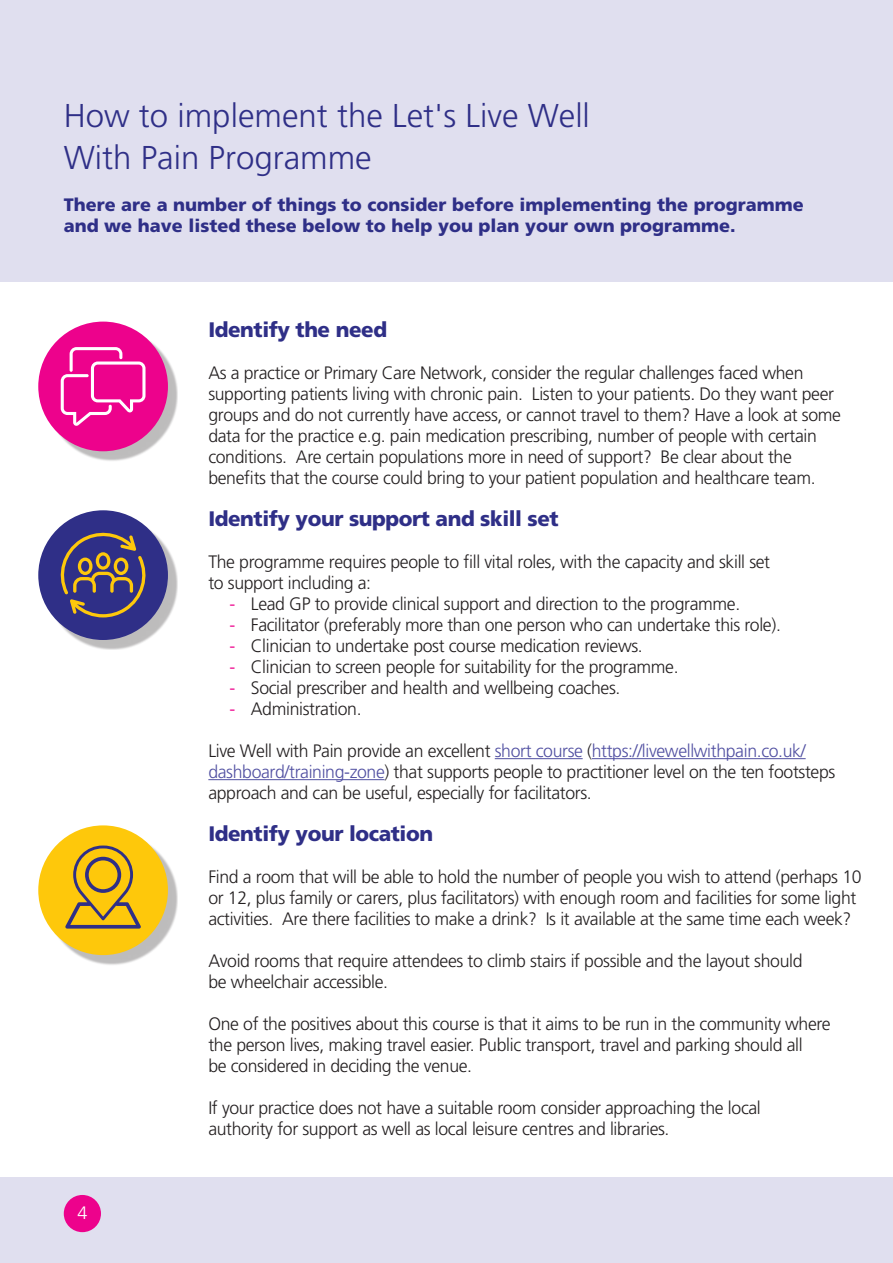
<style>
.page{position:relative;width:893px;height:1263px;background:#e0dfef}
.page>*{position:absolute;margin:0;border:0;box-sizing:border-box;transform-origin:0 0}
.Heading_2{font:300 33px/42px "Frutiger LT Pro";color:#2f2f87}
.t1{font:900 21px "Frutiger LT Pro";letter-spacing:-.02em;color:#2f2f87}
.List_Paragraph{font:300 18px/21px "Frutiger LT Pro";letter-spacing:-.02em;color:#231f20}
.t2{font:900 18px/21px "Frutiger LT Pro";color:#2f2f87}
.t3{font:300 18px "Frutiger LT Pro";color:#fff}
.s1{color:#ed028c}
.s2{color:#504fa1}
</style>
<div class="page">
<div style="left:0;top:283px;width:893px;height:894px;background:#fff"></div>
<div style="left:64px;top:1195px;width:37px;height:37px;background:#ed028c;border-radius:50%"></div>
<hr style="left:495px;top:758px;width:88px;height:1px;background:#504fa1">
<hr style="left:592px;top:758px;width:214px;height:1px;background:#504fa1">
<hr style="left:208px;top:779px;width:177px;height:1px;background:#504fa1">
<div style="left:45px;top:328px;width:133px;height:133px;background:#231f20;opacity:.3"></div>
<div style="left:38px;top:322px;width:130px;height:129px;background:#ed028c;border-radius:50%"></div>
<div style="left:45px;top:517px;width:133px;height:133px;background:#231f20;opacity:.3"></div>
<div style="left:38px;top:510px;width:130px;height:130px;background:#2f2f87;border-radius:50%"></div>
<div style="left:45px;top:832px;width:133px;height:133px;background:#231f20;opacity:.3"></div>
<div style="left:38px;top:825px;width:130px;height:130px;background:#fec80b;border-radius:50%"></div>
<svg style="left:65px;top:845px;width:76px;height:83px"></svg>
<svg style="left:61px;top:347px;width:85px;height:79px"></svg>
<svg style="left:56px;top:529px;width:95px;height:88px"></svg>
<p class="Heading_2" style="left:64px;top:95px;width:528px">How to implement the Let's Live Well<br>With Pain Programme</p>
<p class="t2" style="left:64px;top:194px;width:741px">There are a number of things to consider before implementing the programme and we have listed these below to help you plan your own programme.</p>
<p class="t3" style="left:77px;top:1202px;width:12px">4</p>
<p class="t1" style="left:208px;top:317px;width:180px">Identify the need</p>
<p class="List_Paragraph" style="left:208px;top:362px;width:634px">As a practice or Primary Care Network, consider the regular challenges faced when supporting patients living with chronic pain. Listen to your patients. Do they want peer groups and do not currently have access, or cannot travel to them? Have a look at some data for the practice e.g. pain medication prescribing, number of people with certain conditions. Are certain populations more in need of support? Be clear about the benefits that the course could bring to your patient population and healthcare team.</p>
<p class="t1" style="left:208px;top:506px;width:352px">Identify your support and skill set</p>
<p class="List_Paragraph" style="left:208px;top:551px;width:563px">The programme requires people to fill vital roles, with the capacity and skill set to support including a:</p>
<p class="List_Paragraph" style="left:230px;top:593px;width:512px"><span class="s1">-</span> Lead GP to provide clinical support and direction to the programme.</p>
<p class="List_Paragraph" style="left:230px;top:614px;width:553px"><span class="s1">-</span> Facilitator (preferably more than one person who can undertake this role).</p>
<p class="List_Paragraph" style="left:230px;top:635px;width:415px"><span class="s1">-</span> Clinician to undertake post course medication reviews.</p>
<p class="List_Paragraph" style="left:230px;top:656px;width:450px"><span class="s1">-</span> Clinician to screen people for suitability for the programme.</p>
<p class="List_Paragraph" style="left:230px;top:677px;width:392px"><span class="s1">-</span> Social prescriber and health and wellbeing coaches.</p>
<p class="List_Paragraph" style="left:230px;top:698px;width:133px"><span class="s1">-</span> Administration.</p>
<p class="List_Paragraph" style="left:208px;top:740px;width:629px">Live Well with Pain provide an excellent <span class="s2">short course</span> (<span class="s2">https://livewellwithpain.co.uk/ dashboard/training-zone</span>) that supports people to practitioner level on the ten footsteps approach and can be useful, especially for facilitators.</p>
<p class="t1" style="left:208px;top:821px;width:226px">Identify your location</p>
<p class="List_Paragraph" style="left:208px;top:866px;width:655px">Find a room that will be able to hold the number of people you wish to attend (perhaps 10 or 12, plus family or carers, plus facilitators) with enough room and facilities for some light activities. Are there facilities to make a drink? Is it available at the same time each week?</p>
<p class="List_Paragraph" style="left:208px;top:950px;width:596px">Avoid rooms that require attendees to climb stairs if possible and the layout should be wheelchair accessible.</p>
<p class="List_Paragraph" style="left:208px;top:1013px;width:624px">One of the positives about this course is that it aims to be run in the community where the person lives, making travel easier. Public transport, travel and parking should all<br>be considered in deciding the venue.</p>
<p class="List_Paragraph" style="left:208px;top:1097px;width:554px">If your practice does not have a suitable room consider approaching the local authority for support as well as local leisure centres and libraries.</p>
</div>
